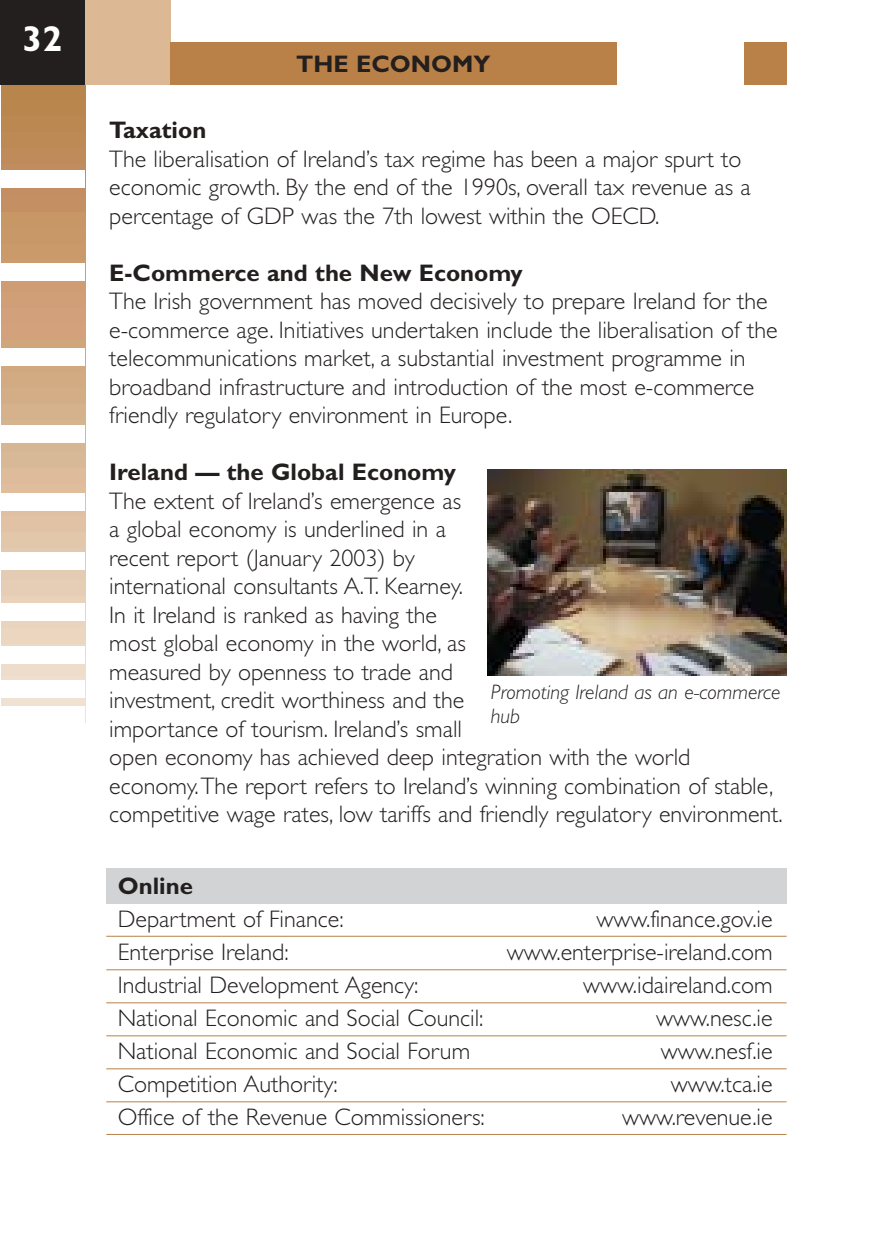
<style>
.page{position:relative;width:891px;height:1260px;background:#fff}
.page>*{position:absolute;margin:0;border:0;box-sizing:border-box;transform-origin:0 0}
.t1{font:700 36px "Gill Sans";color:#fff}
.t2{font:300 24px/28.5px "Gill Sans";color:#231f1f}
.t3{font:700 24px "Gill Sans";color:#231f1f}
.t4{font:italic 300 21px/24px "Gill Sans";color:#231f1f}
</style>
<div class="page">
<div style="left:106px;top:868px;width:681px;height:35px;background:#d1d3d5"></div>
<div style="left:85px;top:0;width:85px;height:85px;background:#dcb994"></div>
<div style="left:0;top:0;width:85px;height:85px;background:#231f1f"></div>
<img style="left:1px;top:85px;width:84px;height:621px">
<div style="left:744px;top:43px;width:43px;height:42px;background:#b98148"></div>
<div style="left:170px;top:43px;width:447px;height:42px;background:#b98148"></div>
<div style="left:0;top:170px;width:85px;height:17px;background:#fff"></div>
<div style="left:0;top:264px;width:85px;height:17px;background:#fff"></div>
<div style="left:0;top:349px;width:85px;height:17px;background:#fff"></div>
<div style="left:0;top:425px;width:85px;height:17px;background:#fff"></div>
<div style="left:0;top:493px;width:85px;height:17px;background:#fff"></div>
<div style="left:0;top:553px;width:85px;height:17px;background:#fff"></div>
<div style="left:0;top:604px;width:85px;height:17px;background:#fff"></div>
<div style="left:0;top:646px;width:85px;height:17px;background:#fff"></div>
<div style="left:0;top:680px;width:85px;height:17px;background:#fff"></div>
<img style="left:487px;top:469px;width:300px;height:207px">
<hr style="left:106px;top:936px;width:681px;height:1px;background:#b98148">
<hr style="left:106px;top:969px;width:681px;height:1px;background:#b98148">
<hr style="left:106px;top:1002px;width:681px;height:1px;background:#b98148">
<hr style="left:106px;top:1035px;width:681px;height:1px;background:#b98148">
<hr style="left:106px;top:1068px;width:681px;height:1px;background:#b98148">
<hr style="left:106px;top:1101px;width:681px;height:1px;background:#b98148">
<hr style="left:106px;top:1134px;width:681px;height:1px;background:#b98148">
<h1 class="t1" style="left:23px;top:26px;width:41px">32</h1>
<p class="t3" style="left:296px;top:56px;width:196px">THE ECONOMY</p>
<p class="t3" style="left:109px;top:122px;width:99px">Taxation</p>
<p class="t2" style="left:109px;top:147px;width:643px">The liberalisation of Ireland’s tax regime has been a major spurt to economic growth. By the end of the 1990s, overall tax revenue as a percentage of GDP was the 7th lowest within the OECD.</p>
<p class="t3" style="left:109px;top:265px;width:415px">E-Commerce and the New Economy</p>
<p class="t2" style="left:109px;top:290px;width:670px">The Irish government has moved decisively to prepare Ireland for the e-commerce age. Initiatives undertaken include the liberalisation of the telecommunications market, a substantial investment programme in broadband infrastructure and introduction of the most e-commerce friendly regulatory environment in Europe.</p>
<p class="t3" style="left:109px;top:464px;width:348px">Ireland — the Global Economy</p>
<p class="t2" style="left:109px;top:489px;width:675px">The extent of Ireland’s emergence as<br>a global economy is underlined in a<br>recent report (January 2003) by<br>international consultants A.T. Kearney.<br>In it Ireland is ranked as having the<br>most global economy in the world, as<br>measured by openness to trade and<br>investment, credit worthiness and the<br>importance of tourism. Ireland’s small<br>open economy has achieved deep integration with the world economy.The report refers to Ireland’s winning combination of stable, competitive wage rates, low tariffs and friendly regulatory environment.</p>
<p class="t4" style="left:491px;top:683px;width:291px">Promoting Ireland as an e-commerce hub</p>
<p class="t3" style="left:118px;top:877px;width:77px">Online</p>
<p class="t2" style="left:118px;top:907px;width:227px">Department of Finance:</p>
<p class="t2" style="left:597px;top:907px;width:177px">www.finance.gov.ie</p>
<p class="t2" style="left:118px;top:940px;width:172px">Enterprise Ireland:</p>
<p class="t2" style="left:507px;top:940px;width:267px">www.enterprise-ireland.com</p>
<p class="t2" style="left:118px;top:973px;width:302px">Industrial Development Agency:</p>
<p class="t2" style="left:583px;top:973px;width:191px">www.idaireland.com</p>
<p class="t2" style="left:118px;top:1006px;width:367px">National Economic and Social Council:</p>
<p class="t2" style="left:656px;top:1006px;width:118px">www.nesc.ie</p>
<p class="t2" style="left:118px;top:1039px;width:354px">National Economic and Social Forum</p>
<p class="t2" style="left:661px;top:1039px;width:113px">www.nesf.ie</p>
<p class="t2" style="left:118px;top:1072px;width:221px">Competition Authority:</p>
<p class="t2" style="left:671px;top:1072px;width:103px">www.tca.ie</p>
<p class="t2" style="left:118px;top:1105px;width:368px">Office of the Revenue Commissioners:</p>
<p class="t2" style="left:622px;top:1105px;width:152px">www.revenue.ie</p>
</div>
